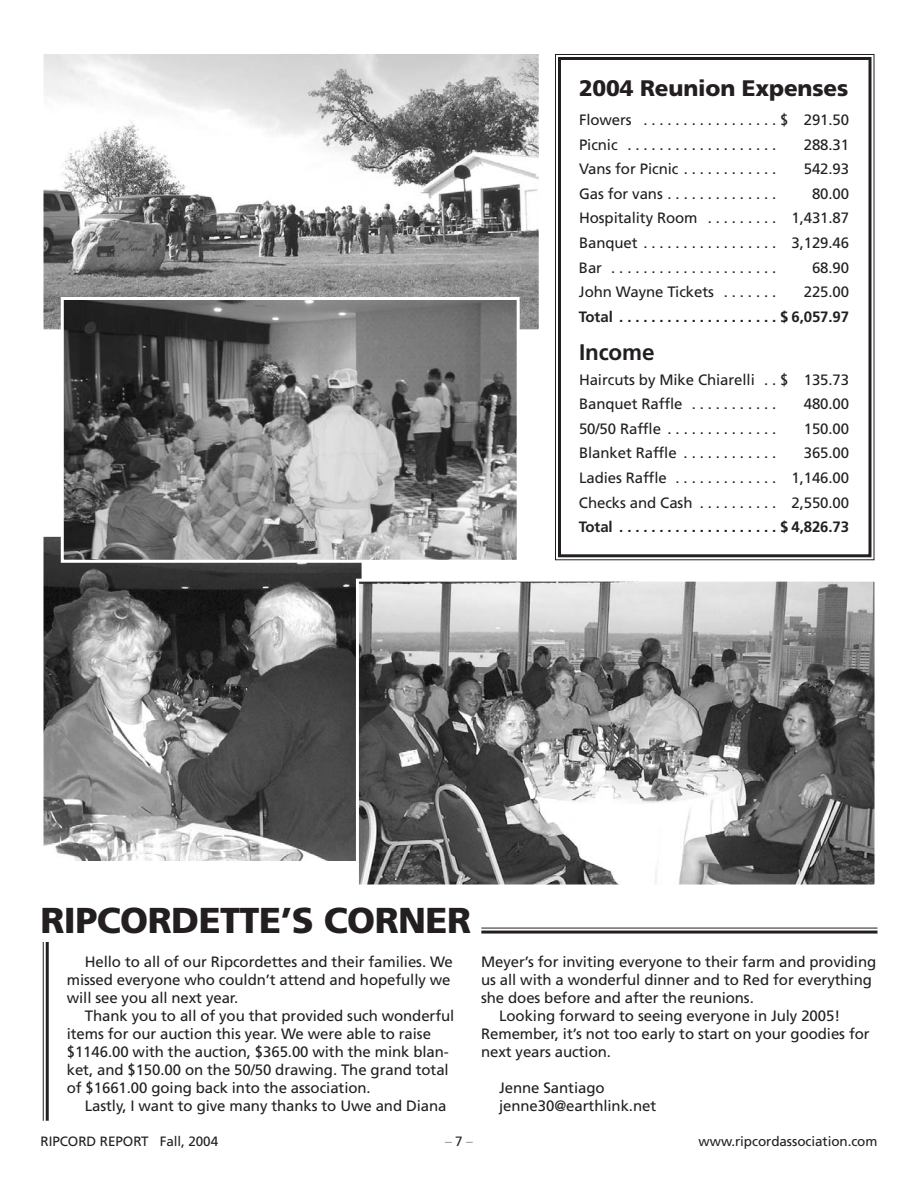
<style>
.page{position:relative;width:918px;height:1188px;background:#fff}
.page>*{position:absolute;margin:0;border:0;box-sizing:border-box;transform-origin:0 0}
.t1{font:900 36px "Frutiger";letter-spacing:-.015em;color:#231f20}
.t2{font:900 22.5px "Frutiger";letter-spacing:-.005em;color:#231f20}
.t3{font:700 22.5px "Frutiger";letter-spacing:-.005em;color:#231f20}
.t4{font:15px/24.6px "Frutiger";letter-spacing:-.005em;color:#231f20;text-align:justify}
.t5{font:13.5px "Frutiger";letter-spacing:-.005em;color:#231f20}
.t6{font:13.5px "Frutiger";color:#939598}
.s1{color:#fff}
.s2{font-weight:700}
.s3{color:#231f20}
</style>
<div class="page">
<hr style="left:481px;top:928px;width:397px;height:1px;background:#231f20">
<hr style="left:481px;top:931px;width:397px;height:3px;background:#231f20">
<hr style="left:46px;top:942px;width:3px;height:179px;background:#231f20">
<hr style="left:43px;top:942px;width:1px;height:179px;background:#231f20">
<img style="left:44px;top:55px;width:494px;height:273px">
<div style="left:40px;top:51px;width:502px;height:281px;border:3px solid #fff"></div>
<div style="left:555px;top:54px;width:320px;height:506px;border:1px solid #231f20"></div>
<div style="left:558px;top:57px;width:314px;height:500px;border:3px solid #231f20"></div>
<img style="left:44px;top:538px;width:317px;height:322px">
<div style="left:40px;top:534px;width:325px;height:330px;border:3px solid #fff"></div>
<img style="left:65px;top:301px;width:451px;height:258px">
<div style="left:61px;top:297px;width:459px;height:266px;border:3px solid #fff"></div>
<img style="left:360px;top:583px;width:514px;height:301px">
<div style="left:356px;top:579px;width:522px;height:309px;border:3px solid #fff"></div>
<h2 class="t2" style="left:579px;top:79px;width:271px">2004 Reunion Expenses</h2>
<p class="t4" style="left:579px;top:109px;width:272px">Flowers . . . . . . . . . . . . . . . . . $ 291.50<br>Picnic . . . . . . . . . . . . . . . . . . . <span class="s1">$</span> 288.31<br>Vans for Picnic . . . . . . . . . . . . <span class="s1">$</span> 542.93<br>Gas for vans . . . . . . . . . . . . . . <span class="s1">$</span></p>
<p class="t4" style="left:579px;top:182px;width:272px;text-indent:233px">80.00<br>Hospitality Room . . . . . . . . . <span class="s1">$</span> 1,431.87<br>Banquet . . . . . . . . . . . . . . . . . <span class="s1">$</span> 3,129.46<br>Bar . . . . . . . . . . . . . . . . . . . . . <span class="s1">$</span></p>
<p class="t4" style="left:579px;top:256px;width:272px;text-indent:233px">68.90<br>John Wayne Tickets . . . . . . . <span class="s1">$</span> 225.00<br><span class="s2">Total . . . . . . . . . . . . . . . . . . . . $ 6,057.97</span></p>
<h2 class="t3" style="left:579px;top:343px;width:77px">Income</h2>
<p class="t4" style="left:579px;top:368px;width:272px">Haircuts by Mike Chiarelli . . $ 135.73<br>Banquet Raffle . . . . . . . . . . . <span class="s1">$</span> 480.00<br>50/50 Raffle . . . . . . . . . . . . . . <span class="s1">$</span> 150.00<br>Blanket Raffle . . . . . . . . . . . . <span class="s1">$</span> 365.00<br>Ladies Raffle . . . . . . . . . . . . . <span class="s1">$</span> 1,146.00<br>Checks and Cash . . . . . . . . . . <span class="s1">$</span> 2,550.00<br><span class="s2">Total . . . . . . . . . . . . . . . . . . . . $ 4,826.73</span></p>
<h1 class="t1" style="left:40px;top:906px;width:432px">RIPCORDETTE’S CORNER</h1>
<p class="t4" style="left:67px;top:954px;width:388px;line-height:18px;text-align:left;text-indent:18px">Hello to all of our Ripcordettes and their families. We missed everyone who couldn’t attend and hopefully we will see you all next year.</p>
<p class="t4" style="left:67px;top:1008px;width:389px;line-height:18px;text-align:left;text-indent:18px">Thank you to all of you that provided such wonderful items for our auction this year. We were able to raise $1146.00 with the auction, $365.00 with the mink blan&shy;ket, and $150.00 on the 50/50 drawing. The grand total of $1661.00 going back into the association.</p>
<p class="t4" style="left:85px;top:1095px;width:363px">Lastly, I want to give many thanks to Uwe and Diana</p>
<p class="t4" style="left:481px;top:951px;width:397px">Meyer’s for inviting everyone to their farm and providing</p>
<p class="t4" style="left:481px;top:969px;width:392px">us all with a wonderful dinner and to Red for everything</p>
<p class="t4" style="left:481px;top:987px;width:274px">she does before and after the reunions.</p>
<p class="t4" style="left:499px;top:1005px;width:343px">Looking forward to seeing everyone in July 2005!</p>
<p class="t4" style="left:481px;top:1023px;width:390px">Remember, it’s not too early to start on your goodies for</p>
<p class="t4" style="left:481px;top:1041px;width:131px">next years auction.</p>
<p class="t4" style="left:499px;top:1080px;width:159px;line-height:18px">Jenne Santiago jenne30@earthlink.net</p>
<p class="t5" style="left:40px;top:1136px;width:179px">RIPCORD REPORT Fall, 2004</p>
<p class="t6" style="left:445px;top:1136px;width:29px">–<span class="s3">7</span>–</p>
<p class="t5" style="left:699px;top:1136px;width:180px">www.ripcordassociation.com</p>
</div>
